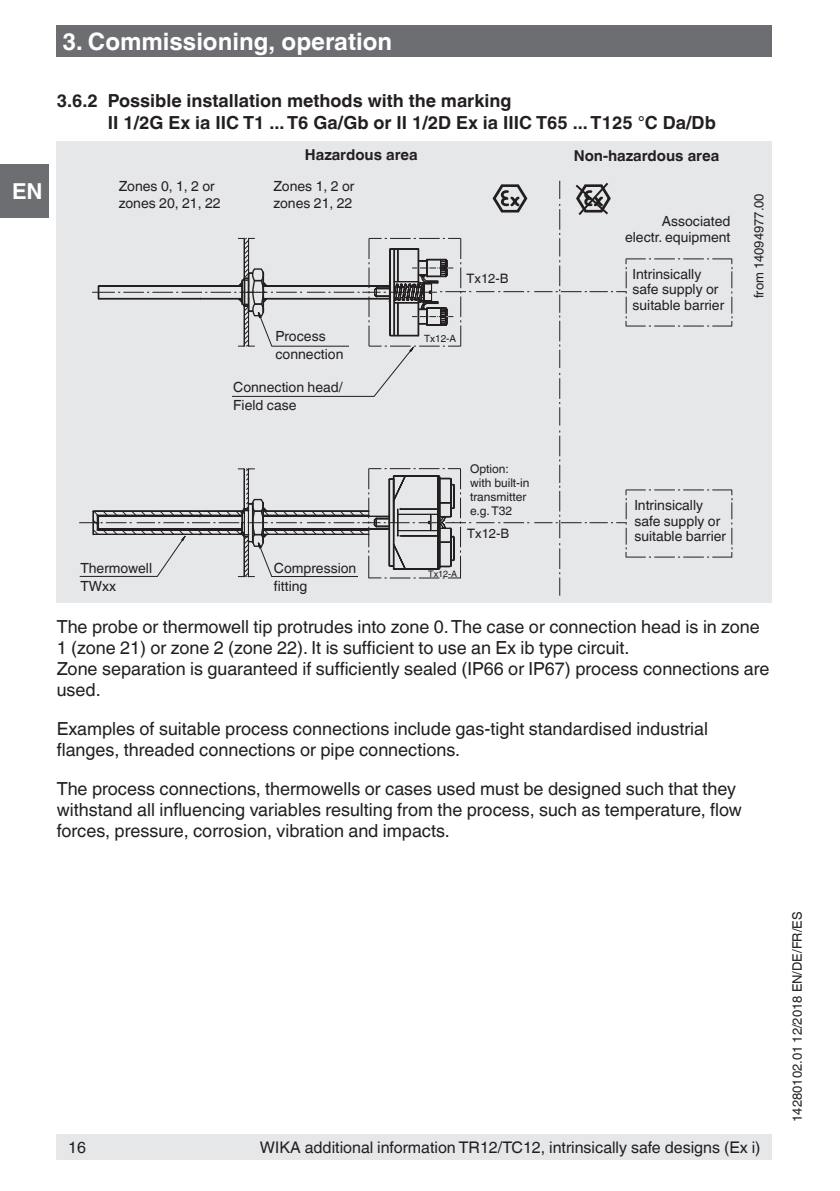
<style>
.page{position:relative;width:840px;height:1191px;background:#fff}
.page>*{position:absolute;margin:0;border:0;box-sizing:border-box;transform-origin:0 0}
.t1{font:700 24px "Helvetica World";color:#fff}
.t2{font:700 22px "Helvetica World";color:#fff}
.t3{font:18px/21px "Helvetica World";color:#231f20}
.t4{font:700 18px/22px "Helvetica World";color:#231f20}
.t5{font:16px "Helvetica World";color:#231f20}
.t6{font:700 15px "Helvetica World";color:#231f20}
.t7{font:14px/15.4px "Helvetica World";color:#231f20}
.t8{font:13px "Helvetica World";color:#231f20}
.t9{font:12px/14px "Helvetica World";color:#231f20}
.t10{font:10px "Helvetica World";color:#231f20}
.t11{font:9px "Helvetica World";color:#231f20}
</style>
<div class="page">
<div style="left:0;top:164px;width:48px;height:54px;background:#6d6e71"></div>
<div style="left:57px;top:26px;width:714px;height:31px;background:#6d6e71"></div>
<div style="left:57px;top:1134px;width:714px;height:25px;background:#e6e7e9"></div>
<div style="left:56px;top:141px;width:715px;height:461px;background:#e6e7e9"></div>
<svg style="left:79px;top:180px;width:653px;height:415px"></svg>
<div style="left:349px;top:334px;width:18px;height:18px;background:#e6e7e9"></div>
<div style="left:357px;top:567px;width:10px;height:18px;background:#e6e7e9"></div>
<p class="t2" style="left:12px;top:179px;width:32px">EN</p>
<h1 class="t1" style="left:62px;top:32px;width:331px">3. Commissioning, operation</h1>
<p class="t4" style="left:108px;top:91px;width:609px;text-indent:-51px">3.6.2 Possible installation methods with the marking<br>II 1/2G Ex ia IIC T1 ... T6 Ga/Gb or II 1/2D Ex ia IIIC T65 ... T125 °C Da/Db</p>
<p class="t7" style="left:119px;top:178px;width:103px;line-height:17.6px">Zones 0, 1, 2 or zones 20, 21, 22</p>
<p class="t6" style="left:305px;top:149px;width:114px">Hazardous area</p>
<p class="t6" style="left:573px;top:150px;width:147px">Non-hazardous area</p>
<p class="t7" style="left:273px;top:178px;width:82px;line-height:17.6px">Zones 1, 2 or zones 21, 22</p>
<p class="t7" style="left:275px;top:328px;width:69px;line-height:18px">Process connection</p>
<p class="t7" style="left:233px;top:379px;width:111px;line-height:18px">Connection head/<br>Field case</p>
<p class="t8" style="left:466px;top:273px;width:43px">Tx12-B</p>
<p class="t10" style="left:424px;top:334px;width:34px">Tx12-A</p>
<p class="t7" style="left:624px;top:214px;width:107px;line-height:16px;text-align:right">Associated electr. equipment</p>
<p class="t7" style="left:632px;top:267px;width:93px">Intrinsically safe supply or suitable barrier</p>
<p class="t8" style="left:753px;top:298px;width:106px;rotate:-90deg">from 14094977.00</p>
<p class="t7" style="left:80px;top:561px;width:73px">Thermowell</p>
<p class="t7" style="left:80px;top:580px;width:37px">TWxx</p>
<p class="t7" style="left:274px;top:560px;width:84px;line-height:18px">Compression fitting</p>
<p class="t9" style="left:470px;top:463px;width:61px">Option: with built-in transmitter e.g. T32</p>
<p class="t8" style="left:467px;top:528px;width:43px">Tx12-B</p>
<p class="t11" style="left:428px;top:570px;width:30px">Tx12-A</p>
<p class="t7" style="left:634px;top:499px;width:93px">Intrinsically safe supply or suitable barrier</p>
<p class="t3" style="left:57px;top:618px;width:713px">The probe or thermowell tip protrudes into zone 0. The case or connection head is in zone 1 (zone 21) or zone 2 (zone 22). It is sufficient to use an Ex ib type circuit.<br>Zone separation is guaranteed if sufficiently sealed (IP66 or IP67) process connections are used.</p>
<p class="t3" style="left:57px;top:720px;width:652px">Examples of suitable process connections include gas-tight standardised industrial flanges, threaded connections or pipe connections.</p>
<p class="t3" style="left:57px;top:779px;width:686px">The process connections, thermowells or cases used must be designed such that they withstand all influencing variables resulting from the process, such as temperature, flow forces, pressure, corrosion, vibration and impacts.</p>
<p class="t5" style="left:68px;top:1141px;width:19px">16</p>
<p class="t5" style="left:260px;top:1141px;width:501px">WIKA additional information TR12/TC12, intrinsically safe designs (Ex i)</p>
<p class="t8" style="left:791px;top:1121px;width:211px;rotate:-90deg">14280102.01 12/2018 EN/DE/FR/ES</p>
</div>
